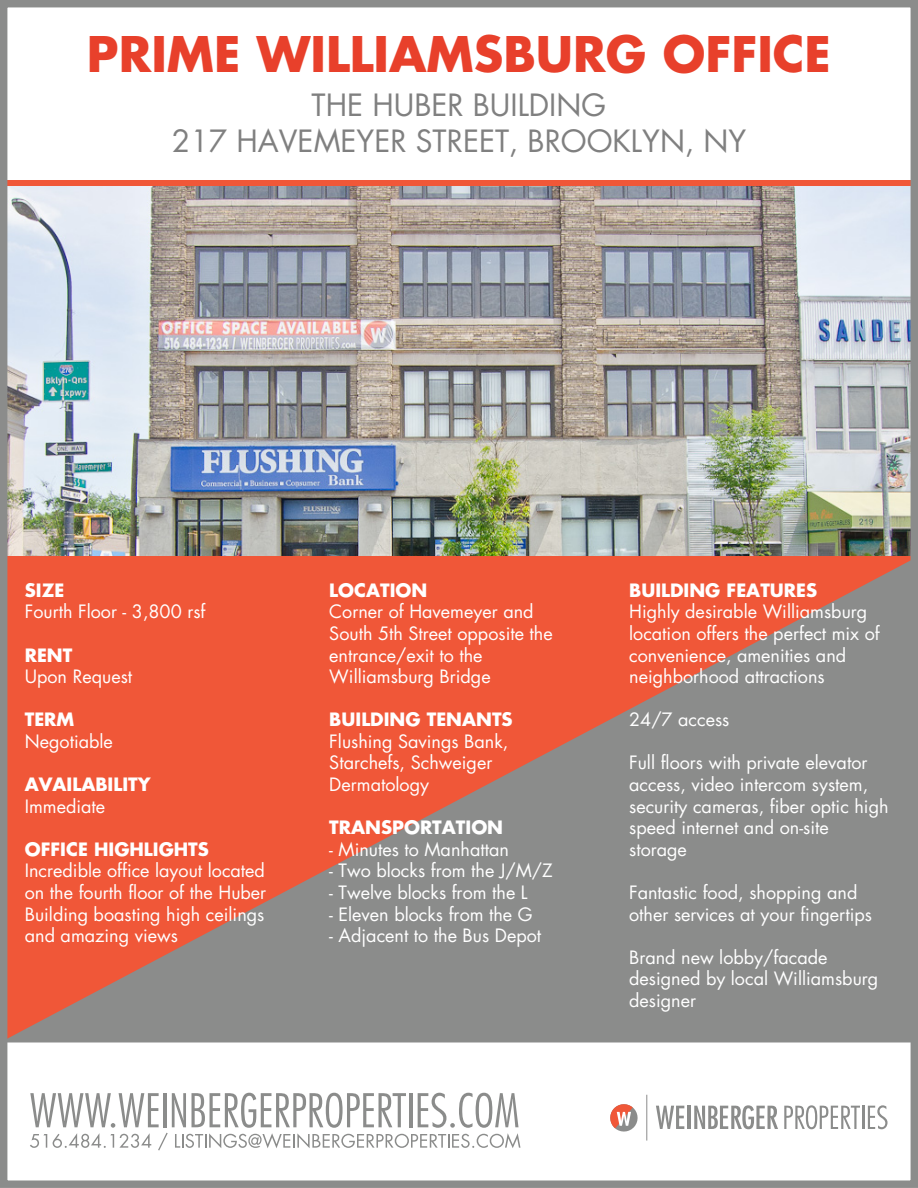
<style>
.page{position:relative;width:918px;height:1188px;background:#fff}
.page>*{position:absolute;margin:0;border:0;box-sizing:border-box;transform-origin:0 0}
.t1{font:700 48px "Futura Std";color:#e8402b}
.t2{font:30px/35.7px "Futura Std";color:#808080;text-align:center}
.t3{font:18px/21.6px "Futura Std";color:#fff}
.t4{font:700 18px "Futura Std";color:#fff}
</style>
<div class="page">
<img style="left:8px;top:186px;width:902px;height:370px">
<svg style="left:8px;top:556px;width:902px;height:486px;background:#bd7161"></svg>
<div style="left:0;top:180px;width:918px;height:6px;background:#f05738"></div>
<svg style="left:30px;top:1093px;width:490px;height:57px"></svg>
<svg style="left:610px;top:1104px;width:28px;height:28px"></svg>
<svg style="left:656px;top:1106px;width:28px;height:23px"></svg>
<hr style="left:687px;top:1106px;width:3px;height:23px;background:#8b8c8b">
<svg style="left:694px;top:1105px;width:84px;height:24px"></svg>
<svg style="left:784px;top:1105px;width:76px;height:24px"></svg>
<hr style="left:862px;top:1106px;width:2px;height:23px;background:#8b8c8b">
<svg style="left:868px;top:1105px;width:20px;height:24px"></svg>
<hr style="left:646px;top:1095px;width:1px;height:46px;background:#8b8c8b">
<div style="left:0;top:0;width:918px;height:1188px;border:7px solid #8b8c8b"></div>
<h1 class="t1" style="left:87px;top:22px;width:746px">PRIME WILLIAMSBURG OFFICE</h1>
<h2 class="t2" style="left:172px;top:88px;width:576px">THE HUBER BUILDING<br>217 HAVEMEYER STREET, BROOKLYN, NY</h2>
<p class="t4" style="left:25px;top:578px;width:41px">SIZE</p>
<p class="t3" style="left:25px;top:601px;width:182px">Fourth Floor - 3,800 rsf</p>
<p class="t4" style="left:25px;top:643px;width:49px">RENT</p>
<p class="t3" style="left:25px;top:666px;width:109px">Upon Request</p>
<p class="t4" style="left:25px;top:708px;width:51px">TERM</p>
<p class="t3" style="left:25px;top:731px;width:90px">Negotiable</p>
<p class="t4" style="left:25px;top:772px;width:127px">AVAILABILITY</p>
<p class="t3" style="left:25px;top:795px;width:82px">Immediate</p>
<p class="t4" style="left:25px;top:837px;width:186px">OFFICE HIGHLIGHTS</p>
<p class="t3" style="left:25px;top:860px;width:243px;text-align:justify">Incredible office layout located on the fourth floor of the Huber Building boasting high ceilings and amazing views</p>
<p class="t4" style="left:329px;top:578px;width:100px">LOCATION</p>
<p class="t3" style="left:329px;top:601px;width:225px">Corner of Havemeyer and<br>South 5th Street opposite the entrance/exit to the<br>Williamsburg Bridge</p>
<p class="t4" style="left:329px;top:708px;width:185px">BUILDING TENANTS</p>
<p class="t3" style="left:329px;top:731px;width:181px">Flushing Savings Bank,<br>Starchefs, Schweiger<br>Dermatology</p>
<p class="t4" style="left:329px;top:815px;width:175px">TRANSPORTATION</p>
<p class="t3" style="left:329px;top:839px;width:181px">- Minutes to Manhattan</p>
<p class="t3" style="left:329px;top:860px;width:225px">- Two blocks from the J/M/Z</p>
<p class="t3" style="left:329px;top:882px;width:200px">- Twelve blocks from the L</p>
<p class="t3" style="left:329px;top:903px;width:205px">- Eleven blocks from the G</p>
<p class="t3" style="left:329px;top:925px;width:213px">- Adjacent to the Bus Depot</p>
<p class="t4" style="left:629px;top:578px;width:190px">BUILDING FEATURES</p>
<p class="t3" style="left:629px;top:601px;width:252px">Highly desirable Williamsburg location offers the perfect mix of convenience, amenities and neighborhood attractions</p>
<p class="t3" style="left:629px;top:709px;width:102px">24/7 access</p>
<p class="t3" style="left:629px;top:752px;width:261px">Full floors with private elevator access, video intercom system, security cameras, fiber optic high speed internet and on-site storage</p>
<p class="t3" style="left:629px;top:882px;width:244px">Fantastic food, shopping and other services at your fingertips</p>
<p class="t3" style="left:629px;top:946px;width:251px">Brand new lobby/facade designed by local Williamsburg designer</p>
</div>
